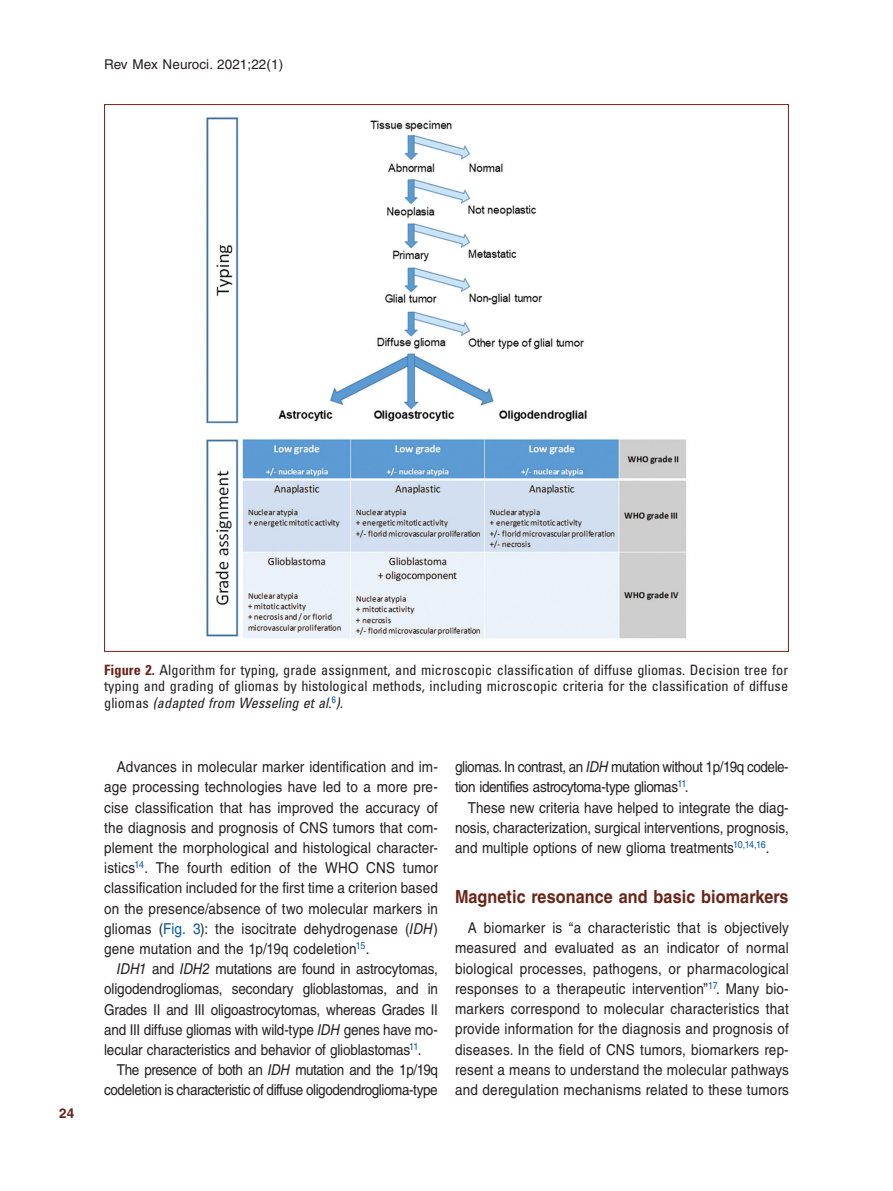
<style>
.page{position:relative;width:893px;height:1191px;background:#fff}
.page>*{position:absolute;margin:0;border:0;box-sizing:border-box;transform-origin:0 0}
.t1{font:700 18px "Helvetica LT Std";letter-spacing:.005em;color:#6a2317;scale:.9 1}
.TX{font:15px/20.2px "Helvetica LT Std";letter-spacing:-.02em;color:#231f20;text-align:justify;scale:.9 1}
.FGC{font:condensed 14.25px/16.5px "Univers LT Std";letter-spacing:.005em;color:#231f20;text-align:justify}
.t2{font:13.5px "Helvetica LT Std";letter-spacing:.005em;color:#231f20}
.t3{font:700 13.5px "Helvetica LT Std";color:#6a2317}
.s1{font-weight:700;color:#6a2317}
.s2{font-style:italic}
.s3{color:#0157a8}
</style>
<div class="page">
<img style="left:206px;top:117px;width:481px;height:522px">
<p class="t2" style="left:104px;top:57px;width:180px">Rev Mex Neuroci. 2021;22(1)</p>
<p class="t3" style="left:59px;top:1104px;width:17px">24</p>
<p class="FGC" style="left:104px;top:661px;width:686px"><span class="s1">Figure 2.</span> Algorithm for typing, grade assignment, and microscopic classification of diffuse gliomas. Decision tree for typing and grading of gliomas by histological methods, including microscopic criteria for the classification of diffuse gliomas <span class="s2">(adapted from Wesseling et al</span>.<sup>6</sup><span class="s2">).</span></p>
<p class="TX" style="left:104px;top:756px;width:372px;text-indent:13px">Advances in molecular marker identification and im&shy;age processing technologies have led to a more pre&shy;cise classification that has improved the accuracy of the diagnosis and prognosis of CNS tumors that com&shy;plement the morphological and histological character&shy;istics<sup>14</sup>. The fourth edition of the WHO CNS tumor classification included for the first time a criterion based on the presence/absence of two molecular markers in gliomas (<span class="s3">Fig. 3</span>): the isocitrate dehydrogenase (<span class="s2">IDH</span>) gene mutation and the 1p/19q codeletion<sup>15</sup>.</p>
<p class="TX" style="left:104px;top:958px;width:372px;text-indent:13px"><span class="s2">IDH1</span> and <span class="s2">IDH2</span> mutations are found in astrocytomas, oligodendrogliomas, secondary glioblastomas, and in Grades II and III oligoastrocytomas, whereas Grades II and III diffuse gliomas with wild-type <span class="s2">IDH</span> genes have mo&shy;lecular characteristics and behavior of glioblastomas<sup>11</sup>.</p>
<p class="TX" style="left:104px;top:1059px;width:372px;text-align:right">The presence of both an <span class="s2">IDH</span> mutation and the 1p/19q codeletion is characteristic of diffuse oligodendroglioma-type</p>
<p class="TX" style="left:455px;top:756px;width:372px">gliomas. In contrast, an <span class="s2">IDH</span> mutation without 1p/19q codele&shy;tion identifies astrocytoma-type gliomas<sup>11</sup>.</p>
<p class="TX" style="left:455px;top:797px;width:372px;text-indent:13px">These new criteria have helped to integrate the diag&shy;nosis, characterization, surgical interventions, prognosis, and multiple options of new glioma treatments<sup>10,14,16</sup>.</p>
<h1 class="t1" style="left:455px;top:885px;width:372px">Magnetic resonance and basic biomarkers</h1>
<p class="TX" style="left:455px;top:917px;width:373px;text-indent:13px">A biomarker is “a characteristic that is objectively measured and evaluated as an indicator of normal biological processes, pathogens, or pharmacological responses to a therapeutic intervention”<sup>17</sup>. Many bio&shy;markers correspond to molecular characteristics that provide information for the diagnosis and prognosis of diseases. In the field of CNS tumors, biomarkers rep&shy;resent a means to understand the molecular pathways and deregulation mechanisms related to these tumors</p>
</div>
